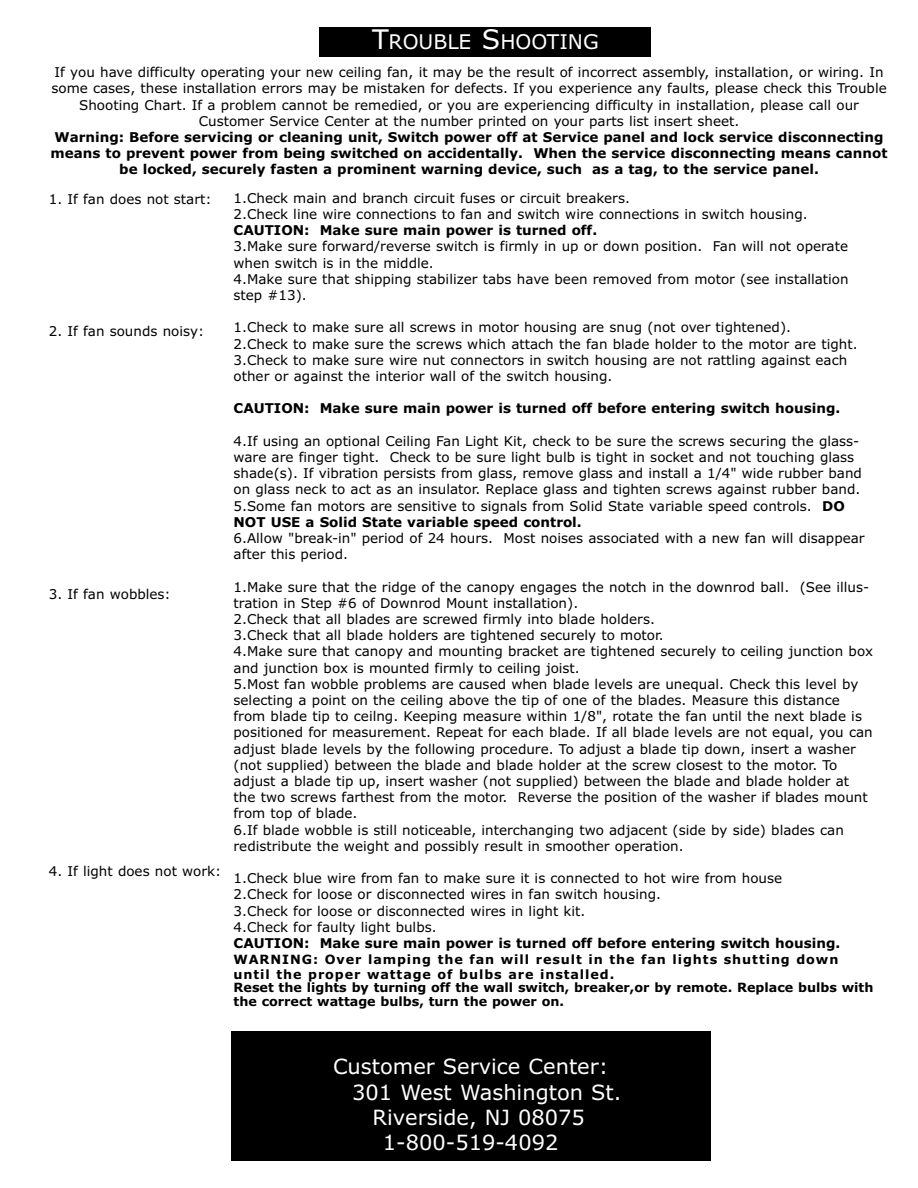
<style>
.page{position:relative;width:918px;height:1188px;background:#fff}
.page>*{position:absolute;margin:0;border:0;box-sizing:border-box;transform-origin:0 0}
.t1{font:21px "Verdana";color:#fff}
.t2{font:20.25px "Verdana";color:#fff}
.t3{font:13.5px/16.2px "Verdana";color:#000}
.t4{font:700 13.5px/16.2px "Verdana";color:#000;text-align:center}
.t5{font:700 12.75px/13.5px "Verdana";color:#000}
.t6{font:700 12.75px/15.3px "Verdana";letter-spacing:.07em;color:#000}
.s1{font-size:27px}
.s2{font-weight:700}
</style>
<div class="page">
<div style="left:320px;top:27px;width:331px;height:30px;background:#000"></div>
<div style="left:231px;top:1032px;width:479px;height:129px;background:#000"></div>
<h2 class="t2" style="left:372px;top:30px;width:228px"><span class="s1">T</span>ROUBLE <span class="s1">S</span>HOOTING</h2>
<p class="t3" style="left:51px;top:65px;width:837px;text-align:center">If you have difficulty operating your new ceiling fan, it may be the result of incorrect assembly, installation, or wiring. In some cases, these installation errors may be mistaken for defects. If you experience any faults, please check this Trouble Shooting Chart. If a problem cannot be remedied, or you are experiencing difficulty in installation, please call our Customer Service Center at the number printed on your parts list insert sheet.</p>
<p class="t4" style="left:51px;top:129px;width:838px">Warning: Before servicing or cleaning unit, Switch power off at Service panel and lock service disconnecting means to prevent power from being switched on accidentally. When the service disconnecting means cannot be locked, securely fasten a prominent warning device, such as a tag, to the service panel.</p>
<p class="t3" style="left:49px;top:192px;width:164px">1. If fan does not start:</p>
<p class="t3" style="left:49px;top:323px;width:157px">2. If fan sounds noisy:</p>
<p class="t3" style="left:49px;top:586px;width:123px">3. If fan wobbles:</p>
<p class="t3" style="left:49px;top:863px;width:174px">4. If light does not work:</p>
<p class="t3" style="left:234px;top:190px;width:576px">1.Check main and branch circuit fuses or circuit breakers.<br>2.Check line wire connections to fan and switch wire connections in switch housing.</p>
<p class="t4" style="left:234px;top:222px;width:365px">CAUTION: Make sure main power is turned off.</p>
<p class="t3" style="left:234px;top:239px;width:617px">3.Make sure forward/reverse switch is firmly in up or down position. Fan will not operate when switch is in the middle.<br>4.Make sure that shipping stabilizer tabs have been removed from motor (see installation step #13).</p>
<p class="t3" style="left:234px;top:320px;width:626px">1.Check to make sure all screws in motor housing are snug (not over tightened).<br>2.Check to make sure the screws which attach the fan blade holder to the motor are tight.<br>3.Check to make sure wire nut connectors in switch housing are not rattling against each other or against the interior wall of the switch housing.</p>
<p class="t4" style="left:234px;top:401px;width:608px">CAUTION: Make sure main power is turned off before entering switch housing.</p>
<p class="t3" style="left:234px;top:433px;width:630px">4.If using an optional Ceiling Fan Light Kit, check to be sure the screws securing the glass&shy;ware are finger tight. Check to be sure light bulb is tight in socket and not touching glass shade(s). If vibration persists from glass, remove glass and install a 1/4" wide rubber band on glass neck to act as an insulator. Replace glass and tighten screws against rubber band.<br>5.Some fan motors are sensitive to signals from Solid State variable speed controls. <span class="s2">DO NOT USE a Solid State variable speed control.</span></p>
<p class="t3" style="left:234px;top:530px;width:633px">6.Allow "break-in" period of 24 hours. Most noises associated with a new fan will disappear after this period.</p>
<p class="t3" style="left:234px;top:579px;width:641px">1.Make sure that the ridge of the canopy engages the notch in the downrod ball. (See illus&shy;tration in Step #6 of Downrod Mount installation).<br>2.Check that all blades are screwed firmly into blade holders.<br>3.Check that all blade holders are tightened securely to motor.<br>4.Make sure that canopy and mounting bracket are tightened securely to ceiling junction box and junction box is mounted firmly to ceiling joist.<br>5.Most fan wobble problems are caused when blade levels are unequal. Check this level by selecting a point on the ceiling above the tip of one of the blades. Measure this distance from blade tip to ceilng. Keeping measure within 1/8", rotate the fan until the next blade is positioned for measurement. Repeat for each blade. If all blade levels are not equal, you can adjust blade levels by the following procedure. To adjust a blade tip down, insert a washer (not supplied) between the blade and blade holder at the screw closest to the motor. To adjust a blade tip up, insert washer (not supplied) between the blade and blade holder at the two screws farthest from the motor. Reverse the position of the washer if blades mount from top of blade.<br>6.If blade wobble is still noticeable, interchanging two adjacent (side by side) blades can redistribute the weight and possibly result in smoother operation.</p>
<p class="t3" style="left:234px;top:870px;width:550px">1.Check blue wire from fan to make sure it is connected to hot wire from house 2.Check for loose or disconnected wires in fan switch housing.<br>3.Check for loose or disconnected wires in light kit.<br>4.Check for faulty light bulbs.</p>
<p class="t4" style="left:234px;top:935px;width:608px">CAUTION: Make sure main power is turned off before entering switch housing.</p>
<p class="t6" style="left:234px;top:951px;width:606px">WARNING: Over lamping the fan will result in the fan lights shutting down until the proper wattage of bulbs are installed.</p>
<p class="t5" style="left:234px;top:981px;width:641px">Reset the lights by turning off the wall switch, breaker,or by remote. Replace bulbs with the correct wattage bulbs, turn the power on.</p>
<h1 class="t1" style="left:333px;top:1055px;width:277px">Customer Service Center:</h1>
<h1 class="t1" style="left:352px;top:1080px;width:271px">301 West Washington St.</h1>
<h1 class="t1" style="left:373px;top:1105px;width:214px">Riverside, NJ 08075</h1>
<h1 class="t1" style="left:383px;top:1131px;width:177px">1-800-519-4092</h1>
</div>
